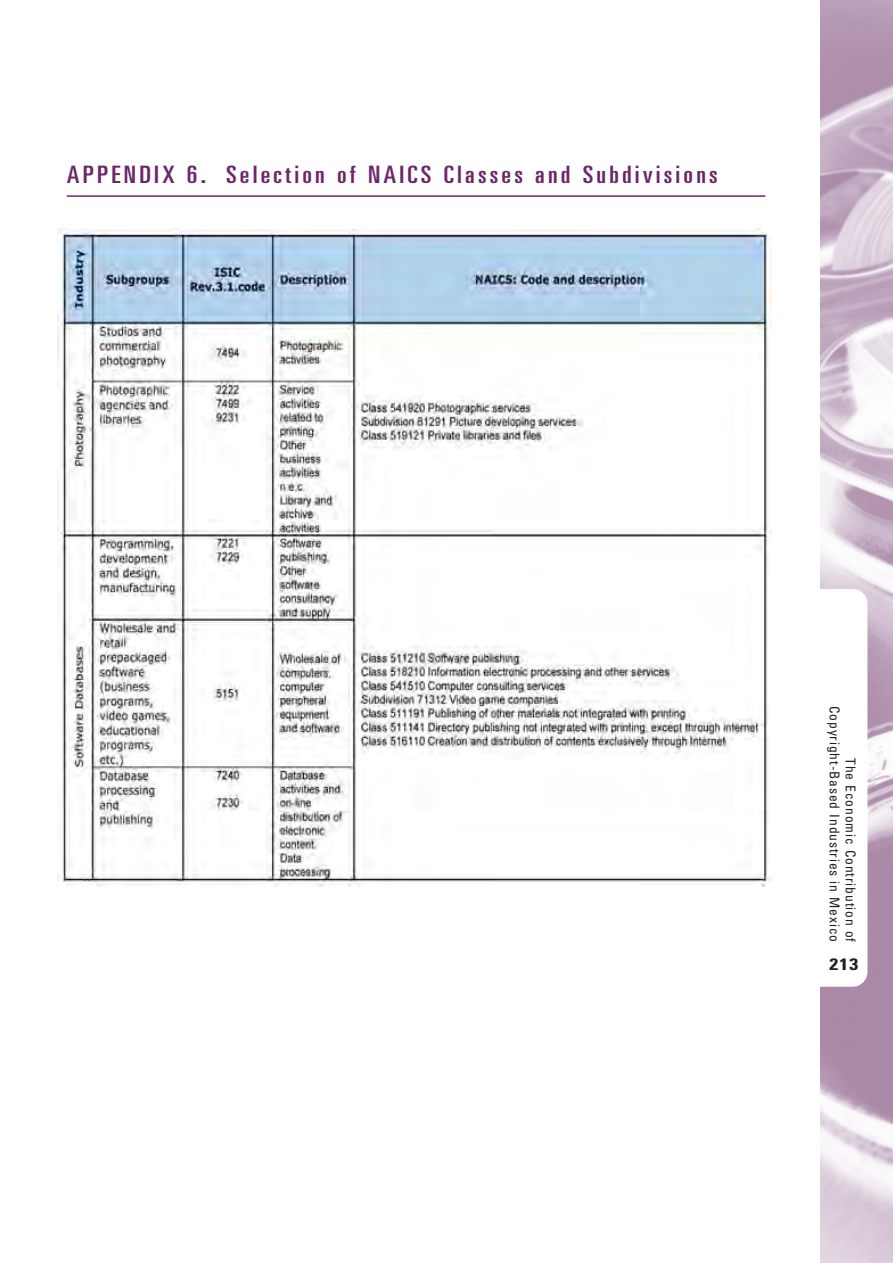
<style>
.page{position:relative;width:893px;height:1263px;background:#fff}
.page>*{position:absolute;margin:0;border:0;box-sizing:border-box;transform-origin:0 0}
.t1{font:ultra-condensed 24px "Univers";letter-spacing:.11em;color:#6c2769;scale:1.2 1}
.t2{font:700 condensed 16.5px "Univers";color:#231f20;scale:1.2 1}
.t3{font:condensed 13.5px/16.2px "Univers";letter-spacing:.065em;color:#231f20;text-align:right}
</style>
<div class="page">
<img style="left:821px;top:0;width:72px;height:1263px">
<div style="left:795px;top:589px;width:72px;height:398px;background:#fff;border-radius:15px"></div>
<img style="left:57px;top:228px;width:714px;height:658px">
<hr style="left:67px;top:195px;width:698px;height:2px;background:#6c2769">
<p class="t1" style="left:67px;top:165px;width:544px">APPENDIX 6. Selection of NAICS Classes and Subdivisions</p>
<p class="t3" style="left:858px;top:706px;width:238px;rotate:90deg">The Economic Contribution of<br>Copyright-Based Industries in Mexico</p>
<p class="t2" style="left:829px;top:958px;width:26px">213</p>
</div>
